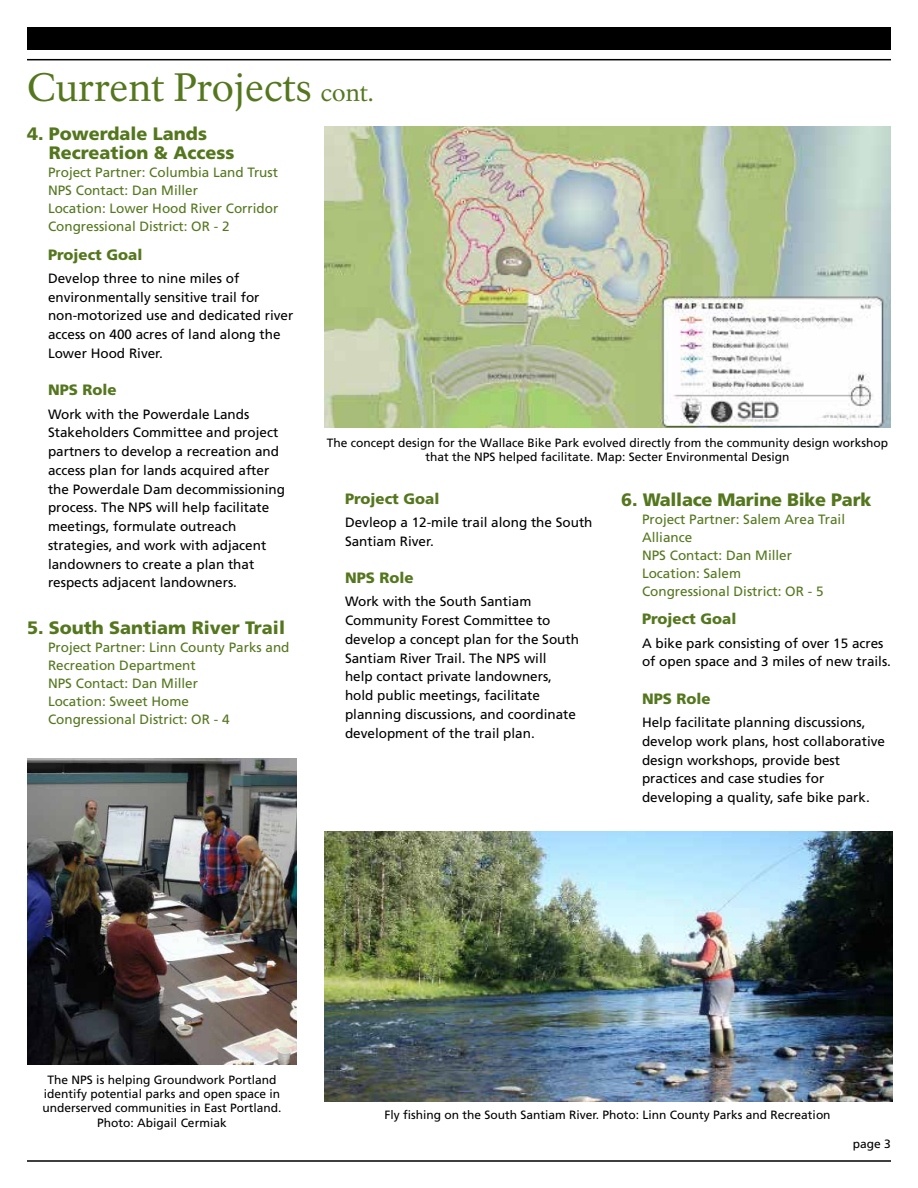
<style>
.page{position:relative;width:918px;height:1188px;background:#fff}
.page>*{position:absolute;margin:0;border:0;box-sizing:border-box;transform-origin:0 0}
.t1{font:39px "NPS Rawlinson OT";color:#54771e}
.t2{font:900 18px/19.5px "Frutiger LT Std";color:#54771e}
.t3{font:900 15px "Frutiger LT Std";color:#54771e}
.t4{font:13.5px/18.8px "Frutiger LT Std";color:#000}
.t5{font:13.5px/18px "Frutiger LT Std";color:#54771e}
.t6{font:12px/14.4px "Frutiger LT Std";color:#000;text-align:center}
.s1{font-size:24px}
</style>
<div class="page">
<div style="left:27px;top:27px;width:864px;height:23px;background:#000"></div>
<hr style="left:27px;top:59px;width:864px;height:1px;background:#000">
<hr style="left:27px;top:1160px;width:864px;height:2px;background:#000">
<img style="left:325px;top:126px;width:565px;height:302px">
<img style="left:324px;top:831px;width:568px;height:271px">
<img style="left:27px;top:758px;width:270px;height:307px">
<h1 class="t1" style="left:27px;top:64px;width:348px">Current Projects <span class="s1">cont.</span></h1>
<h2 class="t2" style="left:49px;top:123px;width:187px;text-indent:-22px">4. Powerdale Lands<br>Recreation &amp; Access</h2>
<p class="t5" style="left:48px;top:163px;width:232px">Project Partner: Columbia Land Trust<br>NPS Contact: Dan Miller<br>Location: Lower Hood River Corridor<br>Congressional District: OR - 2</p>
<p class="t3" style="left:48px;top:245px;width:96px">Project Goal</p>
<p class="t4" style="left:48px;top:269px;width:247px">Develop three to nine miles of environmentally sensitive trail for non-motorized use and dedicated river access on 400 acres of land along the<br>Lower Hood River.</p>
<p class="t3" style="left:48px;top:381px;width:70px">NPS Role</p>
<p class="t4" style="left:48px;top:405px;width:239px">Work with the Powerdale Lands Stakeholders Committee and project partners to develop a recreation and access plan for lands acquired after the Powerdale Dam decommissioning process. The NPS will help facilitate meetings, formulate outreach strategies, and work with adjacent landowners to create a plan that respects adjacent landowners.</p>
<h2 class="t2" style="left:27px;top:618px;width:260px">5. South Santiam River Trail</h2>
<p class="t5" style="left:48px;top:638px;width:243px">Project Partner: Linn County Parks and<br>Recreation Department<br>NPS Contact: Dan Miller<br>Location: Sweet Home<br>Congressional District: OR - 4</p>
<p class="t6" style="left:327px;top:435px;width:563px">The concept design for the Wallace Bike Park evolved directly from the community design workshop that the NPS helped facilitate. Map: Secter Environmental Design</p>
<p class="t3" style="left:345px;top:489px;width:96px">Project Goal</p>
<p class="t4" style="left:345px;top:513px;width:249px">Devleop a 12-mile trail along the South<br>Santiam River.</p>
<p class="t3" style="left:345px;top:569px;width:70px">NPS Role</p>
<p class="t4" style="left:345px;top:592px;width:236px">Work with the South Santiam Community Forest Committee to develop a concept plan for the South Santiam River Trail. The NPS will<br>help contact private landowners, hold public meetings, facilitate planning discussions, and coordinate development of the trail plan.</p>
<h2 class="t2" style="left:621px;top:490px;width:252px">6. Wallace Marine Bike Park</h2>
<p class="t5" style="left:642px;top:510px;width:205px">Project Partner: Salem Area Trail<br>Alliance<br>NPS Contact: Dan Miller<br>Location: Salem<br>Congressional District: OR - 5</p>
<p class="t3" style="left:642px;top:610px;width:96px">Project Goal</p>
<p class="t4" style="left:642px;top:634px;width:251px">A bike park consisting of over 15 acres of open space and 3 miles of new trails.</p>
<p class="t3" style="left:642px;top:690px;width:70px">NPS Role</p>
<p class="t4" style="left:642px;top:713px;width:245px">Help facilitate planning discussions, develop work plans, host collaborative design workshops, provide best practices and case studies for developing a quality, safe bike park.</p>
<p class="t6" style="left:43px;top:1072px;width:240px">The NPS is helping Groundwork Portland identify potential parks and open space in underserved communities in East Portland.<br>Photo: Abigail Cermiak</p>
<p class="t6" style="left:384px;top:1108px;width:448px">Fly fishing on the South Santiam River. Photo: Linn County Parks and Recreation</p>
<p class="t6" style="left:853px;top:1137px;width:40px">page 3</p>
</div>
